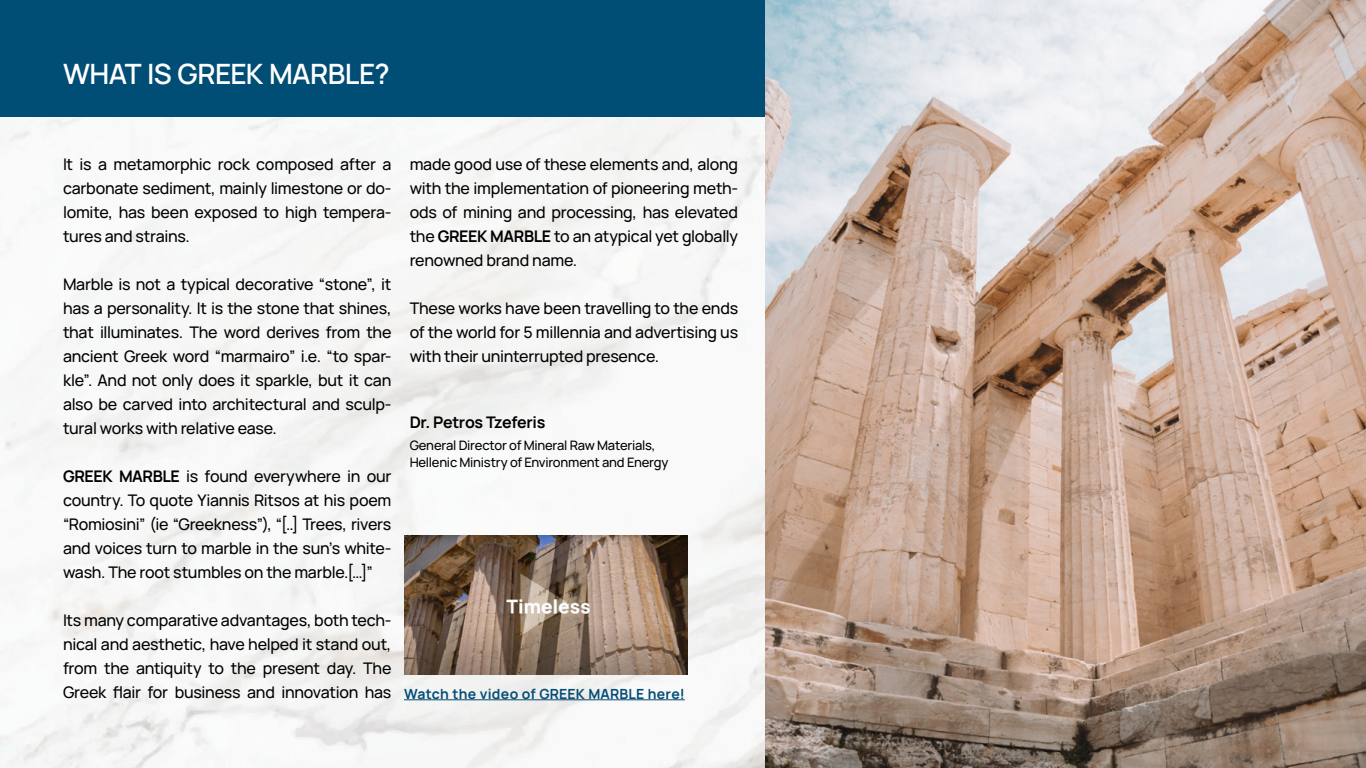
<style>
.page{position:relative;width:1366px;height:768px;background:#fff}
.page>*{position:absolute;margin:0;border:0;box-sizing:border-box;transform-origin:0 0}
.t1{font:600 28px "Manrope";letter-spacing:-.02em;color:#fff}
.t2{font:500 16px/24px "Manrope";letter-spacing:-.015em;color:#000;text-align:justify}
.t3{font:700 16px "Manrope";letter-spacing:-.02em;color:#000}
.t4{font:700 14px "Manrope";letter-spacing:.015em;color:#064d77}
.t5{font:500 13px "Manrope";letter-spacing:-.02em;color:#000}
.s1{font-weight:700}
</style>
<div class="page">
<img style="left:0;top:117px;width:765px;height:651px">
<div style="left:0;top:0;width:1366px;height:117px;background:#004d75"></div>
<img style="left:765px;top:0;width:601px;height:768px">
<hr style="left:404px;top:700px;width:281px;height:1px;background:#064d77">
<img style="left:404px;top:535px;width:283px;height:139px">
<svg style="left:520px;top:573px;width:51px;height:63px;background:#a08f7e"></svg>
<p class="t1" style="left:63px;top:54px;width:328px">WHAT IS GREEK MARBLE?</p>
<p class="t2" style="left:63px;top:152px;width:330px">It is a metamorphic rock composed after a carbonate sediment, mainly limestone or do&shy;lomite, has been exposed to high tempera&shy;tures and strains.</p>
<p class="t2" style="left:63px;top:272px;width:330px">Marble is not a typical decorative “stone”, it has a personality. It is the stone that shines, that illuminates. The word derives from the ancient Greek word “marmairo” i.e. “to spar&shy;kle”. And not only does it sparkle, but it can also be carved into architectural and sculp&shy;tural works with relative ease.</p>
<p class="t2" style="left:63px;top:464px;width:330px"><span class="s1">GREEK MARBLE</span> is found everywhere in our country. To quote Yiannis Ritsos at his poem “Romiosini” (ie “Greekness”), “[..] Trees, rivers and voices turn to marble in the sun’s white&shy;wash. The root stumbles on the marble.[…]”</p>
<p class="t2" style="left:63px;top:608px;width:330px">Its many comparative advantages, both tech&shy;nical and aesthetic, have helped it stand out, from the antiquity to the present day. The Greek flair for business and innovation has</p>
<p class="t2" style="left:410px;top:152px;width:330px">made good use of these elements and, along with the implementation of pioneering meth&shy;ods of mining and processing, has elevated the <span class="s1">GREEK MARBLE</span> to an atypical yet globally renowned brand name.</p>
<p class="t2" style="left:410px;top:296px;width:330px">These works have been travelling to the ends of the world for 5 millennia and advertising us with their uninterrupted presence.</p>
<p class="t3" style="left:410px;top:411px;width:137px">Dr. Petros Tzeferis</p>
<p class="t5" style="left:410px;top:436px;width:247px">General Director of Mineral Raw Materials,</p>
<p class="t5" style="left:410px;top:453px;width:260px">Hellenic Ministry of Environment and Energy</p>
<p class="t4" style="left:404px;top:684px;width:282px">Watch the video of GREEK MARBLE here!</p>
</div>
